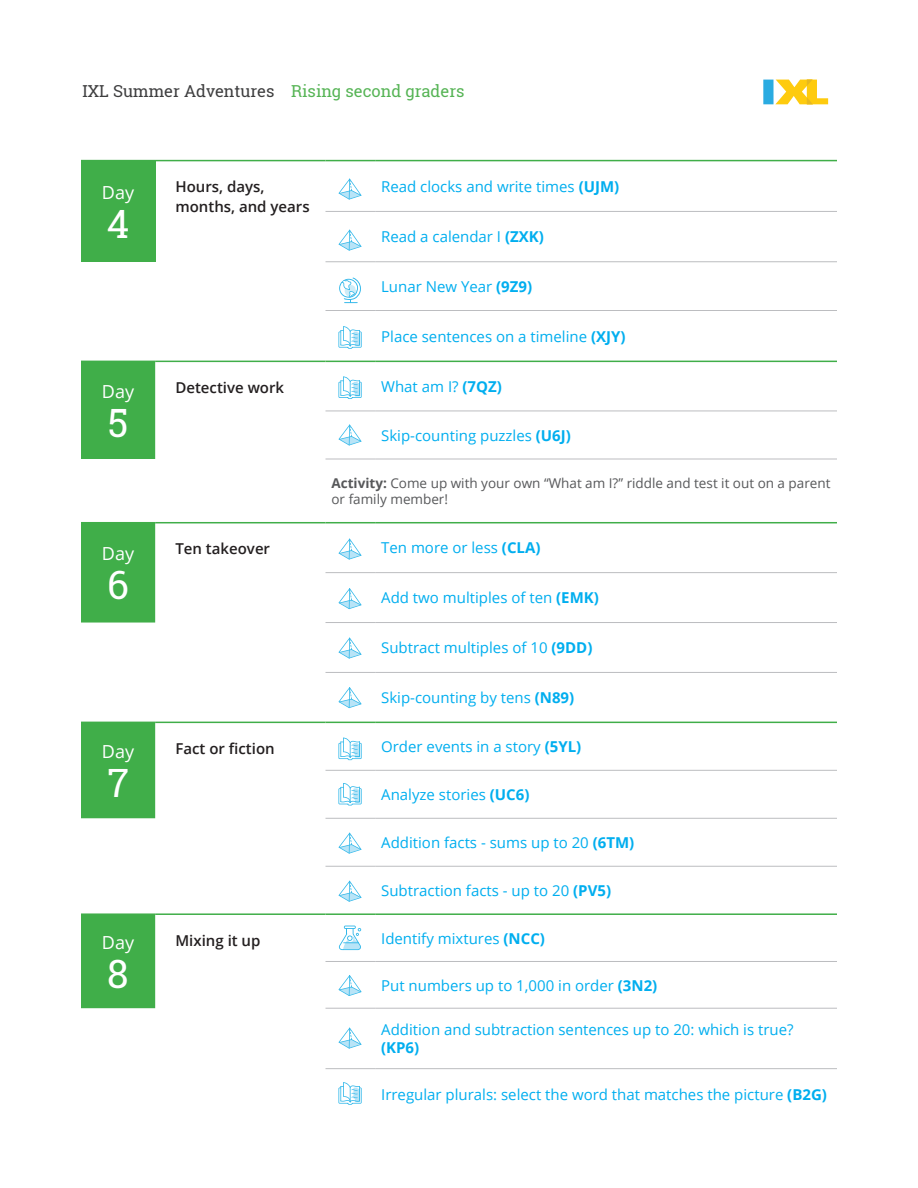
<style>
.page{position:relative;width:918px;height:1188px;background:#fff}
.page>*{position:absolute;margin:0;border:0;box-sizing:border-box;transform-origin:0 0}
.t1{font:39px "Roboto Slab";color:#fff}
.t2{font:18px "Open Sans";color:#fff}
.t3{font:16.5px "Roboto Slab";color:#3e3e3f}
.t4{font:15px "Open Sans";color:#00aeef}
.t5{font:600 15px/19.5px "Open Sans";color:#231f20}
.t6{font:700 15px "Open Sans";color:#00aeef}
.t7{font:13.5px/16.2px "Open Sans";color:#57585a}
.s1{color:#56b455}
.s2{font-weight:700}
</style>
<div class="page">
<div style="left:763px;top:80px;width:11px;height:24px;background:#2aabe1"></div>
<svg style="left:775px;top:80px;width:53px;height:24px"></svg>
<div style="left:81px;top:161px;width:74px;height:101px;background:#40ae49"></div>
<hr style="left:81px;top:160px;width:74px;height:1px;background:#40ae49">
<hr style="left:155px;top:160px;width:171px;height:1px;background:#40ae49">
<hr style="left:326px;top:160px;width:49px;height:1px;background:#40ae49">
<hr style="left:375px;top:160px;width:462px;height:1px;background:#40ae49">
<hr style="left:326px;top:211px;width:49px;height:1px;background:#bcbdc0">
<hr style="left:375px;top:211px;width:462px;height:1px;background:#bcbdc0">
<hr style="left:326px;top:262px;width:49px;height:1px;background:#bcbdc0">
<hr style="left:375px;top:262px;width:462px;height:1px;background:#bcbdc0">
<svg style="left:81px;top:362px;width:74px;height:646px;fill:#40ae49"></svg>
<hr style="left:81px;top:361px;width:74px;height:1px;background:#40ae49">
<hr style="left:326px;top:361px;width:49px;height:1px;background:#40ae49">
<hr style="left:375px;top:361px;width:462px;height:1px;background:#40ae49">
<hr style="left:81px;top:522px;width:74px;height:1px;background:#40ae49">
<hr style="left:326px;top:522px;width:49px;height:1px;background:#40ae49">
<hr style="left:375px;top:522px;width:462px;height:1px;background:#40ae49">
<hr style="left:81px;top:722px;width:74px;height:1px;background:#40ae49">
<hr style="left:326px;top:722px;width:49px;height:1px;background:#40ae49">
<hr style="left:375px;top:722px;width:462px;height:1px;background:#40ae49">
<hr style="left:81px;top:913px;width:74px;height:2px;background:#40ae49">
<hr style="left:326px;top:913px;width:49px;height:2px;background:#40ae49">
<hr style="left:375px;top:913px;width:462px;height:2px;background:#40ae49">
<hr style="left:155px;top:522px;width:171px;height:1px;background:#40ae49">
<hr style="left:155px;top:722px;width:171px;height:1px;background:#40ae49">
<hr style="left:155px;top:913px;width:171px;height:2px;background:#40ae49">
<hr style="left:155px;top:361px;width:171px;height:1px;background:#40ae49">
<hr style="left:326px;top:310px;width:49px;height:1px;background:#bcbdc0">
<hr style="left:375px;top:310px;width:462px;height:1px;background:#bcbdc0">
<hr style="left:326px;top:411px;width:49px;height:1px;background:#bcbdc0">
<hr style="left:375px;top:411px;width:462px;height:1px;background:#bcbdc0">
<hr style="left:326px;top:459px;width:49px;height:1px;background:#bcbdc0">
<hr style="left:375px;top:459px;width:462px;height:1px;background:#bcbdc0">
<hr style="left:326px;top:572px;width:49px;height:1px;background:#bcbdc0">
<hr style="left:375px;top:572px;width:462px;height:1px;background:#bcbdc0">
<hr style="left:326px;top:622px;width:49px;height:1px;background:#bcbdc0">
<hr style="left:375px;top:622px;width:462px;height:1px;background:#bcbdc0">
<hr style="left:326px;top:672px;width:49px;height:1px;background:#bcbdc0">
<hr style="left:375px;top:672px;width:462px;height:1px;background:#bcbdc0">
<hr style="left:326px;top:770px;width:49px;height:1px;background:#bcbdc0">
<hr style="left:375px;top:770px;width:462px;height:1px;background:#bcbdc0">
<hr style="left:326px;top:818px;width:49px;height:1px;background:#bcbdc0">
<hr style="left:375px;top:818px;width:462px;height:1px;background:#bcbdc0">
<hr style="left:326px;top:866px;width:49px;height:1px;background:#bcbdc0">
<hr style="left:375px;top:866px;width:462px;height:1px;background:#bcbdc0">
<hr style="left:326px;top:961px;width:49px;height:1px;background:#bcbdc0">
<hr style="left:375px;top:961px;width:462px;height:1px;background:#bcbdc0">
<hr style="left:326px;top:1008px;width:49px;height:1px;background:#bcbdc0">
<hr style="left:375px;top:1008px;width:462px;height:1px;background:#bcbdc0">
<hr style="left:326px;top:1068px;width:49px;height:1px;background:#bcbdc0">
<hr style="left:375px;top:1068px;width:462px;height:1px;background:#bcbdc0">
<svg style="left:338px;top:178px;width:24px;height:22px"></svg>
<svg style="left:338px;top:230px;width:24px;height:21px"></svg>
<svg style="left:338px;top:424px;width:24px;height:22px"></svg>
<svg style="left:338px;top:538px;width:24px;height:22px"></svg>
<svg style="left:338px;top:588px;width:24px;height:21px"></svg>
<svg style="left:338px;top:637px;width:24px;height:22px"></svg>
<svg style="left:338px;top:832px;width:24px;height:22px"></svg>
<svg style="left:338px;top:975px;width:24px;height:21px"></svg>
<svg style="left:338px;top:687px;width:24px;height:21px"></svg>
<svg style="left:338px;top:881px;width:24px;height:21px"></svg>
<svg style="left:338px;top:1027px;width:24px;height:22px"></svg>
<svg style="left:338px;top:1082px;width:24px;height:23px"></svg>
<svg style="left:338px;top:738px;width:24px;height:22px"></svg>
<svg style="left:338px;top:783px;width:24px;height:23px"></svg>
<svg style="left:338px;top:326px;width:24px;height:23px"></svg>
<svg style="left:338px;top:376px;width:24px;height:23px"></svg>
<svg style="left:339px;top:277px;width:22px;height:26px"></svg>
<svg style="left:339px;top:926px;width:23px;height:24px"></svg>
<p class="t3" style="left:82px;top:80px;width:384px">IXL Summer Adventures <span class="s1">Rising second graders</span></p>
<p class="t2" style="left:102px;top:180px;width:34px">Day</p>
<h1 class="t1" style="left:107px;top:197px;width:24px">4</h1>
<p class="t5" style="left:175px;top:177px;width:136px">Hours, days, months, and years</p>
<p class="t4" style="left:381px;top:176px;width:240px">Read clocks and write times <span class="s2">(UJM)</span></p>
<p class="t4" style="left:381px;top:227px;width:164px">Read a calendar I <span class="s2">(ZXK)</span></p>
<p class="t4" style="left:381px;top:276px;width:153px">Lunar New Year <span class="s2">(9Z9)</span></p>
<p class="t4" style="left:381px;top:326px;width:246px">Place sentences on a timeline <span class="s2">(XJY)</span></p>
<p class="t2" style="left:102px;top:379px;width:34px">Day</p>
<h1 class="t1" style="left:108px;top:396px;width:22px">5</h1>
<p class="t5" style="left:175px;top:378px;width:110px">Detective work</p>
<p class="t4" style="left:381px;top:376px;width:122px">What am I? <span class="s2">(7QZ)</span></p>
<p class="t4" style="left:381px;top:425px;width:191px">Skip-counting puzzles <span class="s2">(U6J)</span></p>
<p class="t7" style="left:332px;top:475px;width:501px"><span class="s2">Activity:</span> Come up with your own “What am I?” riddle and test it out on a parent or family member!</p>
<p class="t2" style="left:102px;top:541px;width:34px">Day</p>
<h1 class="t1" style="left:107px;top:558px;width:23px">6</h1>
<p class="t5" style="left:175px;top:539px;width:96px">Ten takeover</p>
<p class="t4" style="left:381px;top:538px;width:161px">Ten more or less <span class="s2">(CLA)</span></p>
<p class="t4" style="left:381px;top:588px;width:219px">Add two multiples of ten <span class="s2">(EMK)</span></p>
<p class="t4" style="left:381px;top:638px;width:213px">Subtract multiples of 10 <span class="s2">(9DD)</span></p>
<p class="t4" style="left:381px;top:687px;width:195px">Skip-counting by tens <span class="s2">(N89)</span></p>
<p class="t2" style="left:102px;top:739px;width:34px">Day</p>
<h1 class="t1" style="left:107px;top:756px;width:23px">7</h1>
<p class="t5" style="left:175px;top:739px;width:101px">Fact or fiction</p>
<p class="t4" style="left:381px;top:736px;width:202px">Order events in a story <span class="s2">(5YL)</span></p>
<p class="t4" style="left:381px;top:784px;width:150px">Analyze stories <span class="s2">(UC6)</span></p>
<p class="t4" style="left:381px;top:832px;width:255px">Addition facts - sums up to 20 <span class="s2">(6TM)</span></p>
<p class="t4" style="left:381px;top:880px;width:231px">Subtraction facts - up to 20 <span class="s2">(PV5)</span></p>
<p class="t2" style="left:102px;top:930px;width:34px">Day</p>
<h1 class="t1" style="left:107px;top:947px;width:23px">8</h1>
<p class="t5" style="left:175px;top:930px;width:87px">Mixing it up</p>
<p class="t4" style="left:381px;top:928px;width:165px">Identify mixtures <span class="s2">(NCC)</span></p>
<p class="t4" style="left:381px;top:975px;width:278px">Put numbers up to 1,000 in order <span class="s2">(3N2)</span></p>
<p class="t4" style="left:381px;top:1019px;width:414px">Addition and subtraction sentences up to 20: which is true?</p>
<p class="t6" style="left:381px;top:1037px;width:40px">(KP6)</p>
<p class="t4" style="left:381px;top:1084px;width:447px">Irregular plurals: select the word that matches the picture <span class="s2">(B2G)</span></p>
</div>
